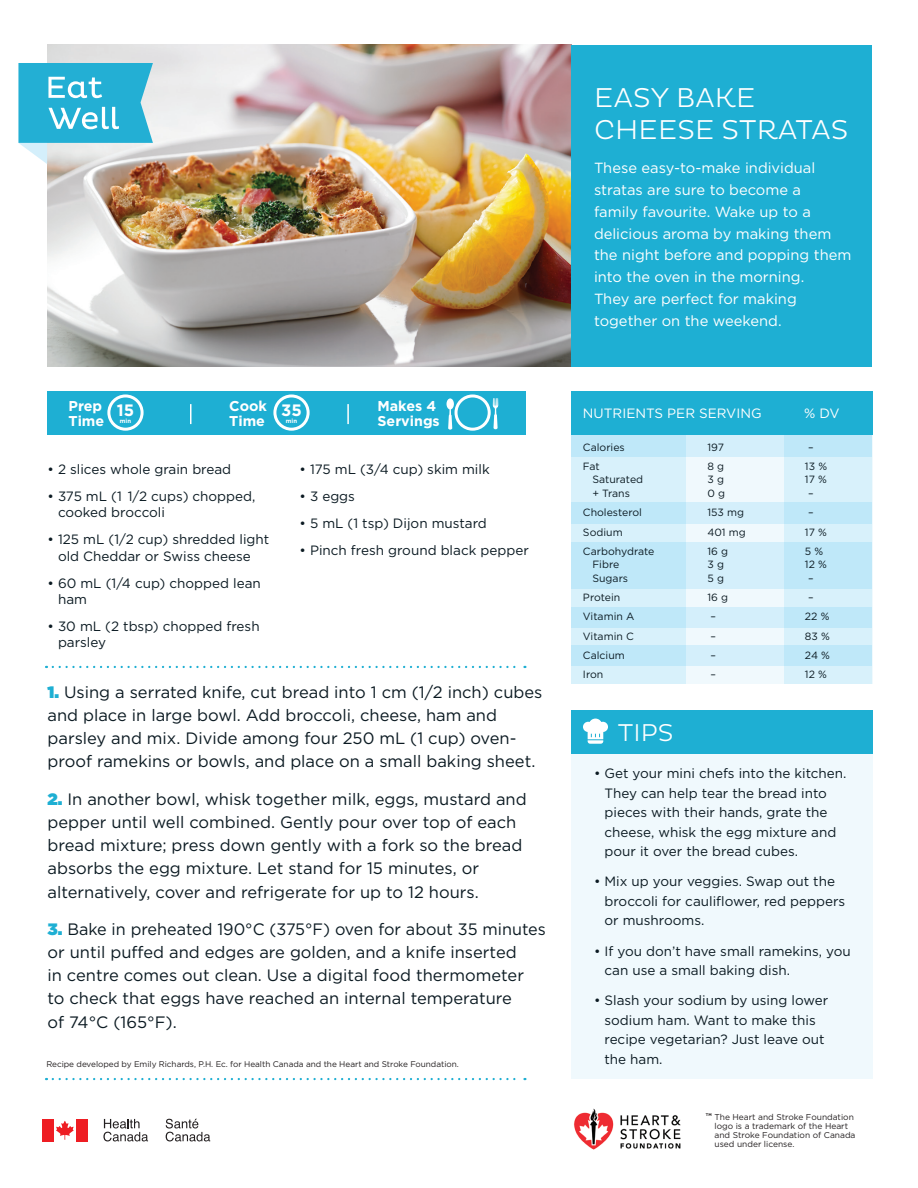
<style>
.page{position:relative;width:918px;height:1188px;background:#fff}
.page>*{position:absolute;margin:0;border:0;box-sizing:border-box;transform-origin:0 0}
.t1{font:300 27.75px/32.7px "Pluto";letter-spacing:.005em;color:#fff}
.t2{font:300 24.75px "Pluto";color:#fff}
.t3{font:16.5px/23.2px "Gotham";color:#0b1a22}
.t4{font:700 16.5px "Gotham";color:#fff}
.t5{font:14.7px/21.9px "Gotham";color:#fff}
.t6{font:700 14.25px "Gotham";color:#fff}
.t7{font:13.5px/19.5px "Gotham";color:#0b1a22}
.t8{font:13.5px "Gotham";color:#fff}
.t9{font:10.5px "Gotham";color:#0b1a22}
.t10{font:8.4px "Gotham";color:#231f20}
.t11{font:8.25px "Gotham";letter-spacing:-.005em;color:#231f20}
.t12{font:700 6px "Gotham";color:#fff}
.t13{font:700 3.9px "Gotham";color:#231f20}
.s1{font-weight:900;color:#1eafd3}
</style>
<div class="page">
<div style="left:571px;top:710px;width:301px;height:369px;background:#f0f9fd"></div>
<div style="left:42px;top:1119px;width:11px;height:22px;background:#ee1d23"></div>
<div style="left:77px;top:1119px;width:11px;height:22px;background:#ee1d23"></div>
<svg style="left:56px;top:1121px;width:18px;height:19px"></svg>
<svg style="left:166px;top:1119px;width:44px;height:22px"></svg>
<svg style="left:103px;top:1119px;width:45px;height:22px"></svg>
<img style="left:574px;top:1108px;width:107px;height:42px">
<img style="left:48px;top:45px;width:523px;height:322px">
<div style="left:571px;top:45px;width:301px;height:322px;background:#1eafd3"></div>
<div style="left:571px;top:391px;width:301px;height:293px;background:#f0f9fd"></div>
<div style="left:571px;top:435px;width:301px;height:22px;background:#d4effb"></div>
<div style="left:571px;top:502px;width:301px;height:21px;background:#d4effb"></div>
<div style="left:571px;top:542px;width:301px;height:47px;background:#d4effb"></div>
<div style="left:571px;top:608px;width:301px;height:20px;background:#d4effb"></div>
<div style="left:571px;top:646px;width:301px;height:20px;background:#d4effb"></div>
<div style="left:571px;top:391px;width:301px;height:44px;background:#1eafd3"></div>
<div style="left:571px;top:710px;width:301px;height:44px;background:#1eafd3"></div>
<div style="left:571px;top:435px;width:115px;height:249px;background:linear-gradient(to right,#cbecfa,#cbecfa)"></div>
<div style="left:785px;top:435px;width:87px;height:249px;background:linear-gradient(to right,#cbecfa,#cbecfa)"></div>
<svg style="left:18px;top:63px;width:135px;height:101px;background:#63c2dc"></svg>
<div style="left:48px;top:391px;width:478px;height:44px;background:#1eafd3"></div>
<div style="left:107px;top:394px;width:37px;height:37px;border:3px solid #fff;border-radius:50%"></div>
<div style="left:273px;top:394px;width:37px;height:37px;border:3px solid #fff;border-radius:50%"></div>
<div style="left:455px;top:394px;width:36px;height:37px;border:3px solid #fff;border-radius:50%"></div>
<svg style="left:493px;top:398px;width:5px;height:31px"></svg>
<svg style="left:447px;top:398px;width:7px;height:32px"></svg>
<svg style="left:190px;top:404px;width:1px;height:20px"></svg>
<hr style="left:347px;top:404px;width:2px;height:20px;background:#fff">
<svg style="left:583px;top:719px;width:25px;height:25px"></svg>
<svg style="left:53px;top:1078px;width:472px;height:2px"></svg>
<svg style="left:53px;top:666px;width:472px;height:2px"></svg>
<p class="t6" style="left:69px;top:398px;width:35px">Prep</p>
<p class="t6" style="left:69px;top:413px;width:37px">Time</p>
<p class="t4" style="left:117px;top:400px;width:19px">15</p>
<p class="t12" style="left:120px;top:418px;width:13px">min</p>
<p class="t6" style="left:229px;top:398px;width:39px">Cook</p>
<p class="t6" style="left:229px;top:413px;width:37px">Time</p>
<p class="t4" style="left:281px;top:400px;width:22px">35</p>
<p class="t12" style="left:286px;top:418px;width:13px">min</p>
<p class="t6" style="left:377px;top:398px;width:60px">Makes 4</p>
<p class="t6" style="left:377px;top:413px;width:64px">Servings</p>
<p class="t7" style="left:48px;top:459px;width:185px">• 2 slices whole grain bread</p>
<p class="t7" style="left:58px;top:488px;width:199px;line-height:16.2px;text-indent:-11px">• 375 mL (1 1/2 cups) chopped, cooked broccoli</p>
<p class="t7" style="left:48px;top:531px;width:223px;line-height:16.2px;text-align:center">• 125 mL (1/2 cup) shredded light old Cheddar or Swiss cheese</p>
<p class="t7" style="left:58px;top:574px;width:204px;line-height:16.2px;text-indent:-11px">• 60 mL (1/4 cup) chopped lean ham</p>
<p class="t7" style="left:58px;top:618px;width:203px;line-height:16.2px;text-indent:-11px">• 30 mL (2 tbsp) chopped fresh parsley</p>
<p class="t7" style="left:300px;top:459px;width:192px">• 175 mL (3/4 cup) skim milk</p>
<p class="t7" style="left:300px;top:486px;width:57px">• 3 eggs</p>
<p class="t7" style="left:300px;top:513px;width:189px">• 5 mL (1 tsp) Dijon mustard</p>
<p class="t7" style="left:300px;top:540px;width:231px">• Pinch fresh ground black pepper</p>
<p class="t3" style="left:48px;top:680px;width:496px"><span class="s1">1.</span> Using a serrated knife, cut bread into 1 cm (1/2 inch) cubes and place in large bowl. Add broccoli, cheese, ham and parsley and mix. Divide among four 250 mL (1 cup) oven&shy;proof ramekins or bowls, and place on a small baking sheet.</p>
<p class="t3" style="left:48px;top:787px;width:481px"><span class="s1">2.</span> In another bowl, whisk together milk, eggs, mustard and pepper until well combined. Gently pour over top of each bread mixture; press down gently with a fork so the bread absorbs the egg mixture. Let stand for 15 minutes, or alternatively, cover and refrigerate for up to 12 hours.</p>
<p class="t3" style="left:48px;top:917px;width:500px"><span class="s1">3.</span> Bake in preheated 190°C (375°F) oven for about 35 minutes or until puffed and edges are golden, and a knife inserted<br>in centre comes out clean. Use a digital food thermometer<br>to check that eggs have reached an internal temperature<br>of 74°C (165°F).</p>
<p class="t11" style="left:46px;top:1060px;width:414px">Recipe developed by Emily Richards, P.H. Ec. for Health Canada and the Heart and Stroke Foundation.</p>
<p class="t1" style="left:594px;top:81px;width:256px">EASY BAKE<br>CHEESE STRATAS</p>
<p class="t5" style="left:594px;top:157px;width:259px">These easy-to-make individual stratas are sure to become a<br>family favourite. Wake up to a delicious aroma by making them the night before and popping them into the oven in the morning.<br>They are perfect for making together on the weekend.</p>
<p class="t8" style="left:583px;top:406px;width:180px">NUTRIENTS PER SERVING</p>
<p class="t8" style="left:804px;top:406px;width:37px">% DV</p>
<p class="t9" style="left:583px;top:441px;width:43px">Calories</p>
<p class="t9" style="left:707px;top:441px;width:18px">197</p>
<p class="t9" style="left:808px;top:441px;width:7px">–</p>
<p class="t9" style="left:583px;top:460px;width:18px">Fat</p>
<p class="t9" style="left:707px;top:460px;width:18px">8 g</p>
<p class="t9" style="left:805px;top:460px;width:24px">13 %</p>
<p class="t9" style="left:592px;top:474px;width:52px">Saturated</p>
<p class="t9" style="left:707px;top:474px;width:18px">3 g</p>
<p class="t9" style="left:805px;top:474px;width:23px">17 %</p>
<p class="t9" style="left:592px;top:487px;width:39px">+ Trans</p>
<p class="t9" style="left:707px;top:487px;width:19px">0 g</p>
<p class="t9" style="left:808px;top:487px;width:7px">–</p>
<p class="t9" style="left:583px;top:507px;width:60px">Cholesterol</p>
<p class="t9" style="left:707px;top:507px;width:38px">153 mg</p>
<p class="t9" style="left:808px;top:507px;width:7px">–</p>
<p class="t9" style="left:583px;top:526px;width:41px">Sodium</p>
<p class="t9" style="left:707px;top:526px;width:40px">401 mg</p>
<p class="t9" style="left:805px;top:526px;width:23px">17 %</p>
<p class="t9" style="left:583px;top:545px;width:73px">Carbohydrate</p>
<p class="t9" style="left:707px;top:545px;width:22px">16 g</p>
<p class="t9" style="left:805px;top:545px;width:20px">5 %</p>
<p class="t9" style="left:592px;top:559px;width:28px">Fibre</p>
<p class="t9" style="left:707px;top:559px;width:18px">3 g</p>
<p class="t9" style="left:805px;top:559px;width:23px">12 %</p>
<p class="t9" style="left:592px;top:572px;width:37px">Sugars</p>
<p class="t9" style="left:707px;top:572px;width:18px">5 g</p>
<p class="t9" style="left:808px;top:572px;width:7px">–</p>
<p class="t9" style="left:583px;top:592px;width:39px">Protein</p>
<p class="t9" style="left:707px;top:592px;width:22px">16 g</p>
<p class="t9" style="left:808px;top:592px;width:7px">–</p>
<p class="t9" style="left:583px;top:611px;width:53px">Vitamin A</p>
<p class="t9" style="left:711px;top:611px;width:7px">–</p>
<p class="t9" style="left:805px;top:611px;width:26px">22 %</p>
<p class="t9" style="left:583px;top:630px;width:52px">Vitamin C</p>
<p class="t9" style="left:711px;top:630px;width:7px">–</p>
<p class="t9" style="left:805px;top:630px;width:26px">83 %</p>
<p class="t9" style="left:583px;top:649px;width:43px">Calcium</p>
<p class="t9" style="left:711px;top:649px;width:7px">–</p>
<p class="t9" style="left:805px;top:649px;width:26px">24 %</p>
<p class="t9" style="left:583px;top:669px;width:22px">Iron</p>
<p class="t9" style="left:711px;top:669px;width:7px">–</p>
<p class="t9" style="left:805px;top:669px;width:23px">12 %</p>
<p class="t2" style="left:618px;top:719px;width:57px">TIPS</p>
<p class="t7" style="left:605px;top:763px;width:244px;text-indent:-11px">• Get your mini chefs into the kitchen.<br>They can help tear the bread into pieces with their hands, grate the cheese, whisk the egg mixture and pour it over the bread cubes.</p>
<p class="t7" style="left:605px;top:872px;width:242px;text-indent:-11px">• Mix up your veggies. Swap out the broccoli for cauliflower, red peppers or mushrooms.</p>
<p class="t7" style="left:605px;top:941px;width:248px;text-indent:-11px">• If you don’t have small ramekins, you can use a small baking dish.</p>
<p class="t7" style="left:605px;top:991px;width:225px;text-indent:-11px">• Slash your sodium by using lower sodium ham. Want to make this recipe vegetarian? Just leave out the ham.</p>
<p class="t13" style="left:706px;top:1113px;width:7px">TM</p>
<p class="t10" style="left:715px;top:1112px;width:141px">The Heart and Stroke Foundation</p>
<p class="t10" style="left:715px;top:1121px;width:135px">logo is a trademark of the Heart</p>
<p class="t10" style="left:715px;top:1130px;width:142px">and Stroke Foundation of Canada</p>
<p class="t10" style="left:715px;top:1139px;width:81px">used under license.</p>
</div>
